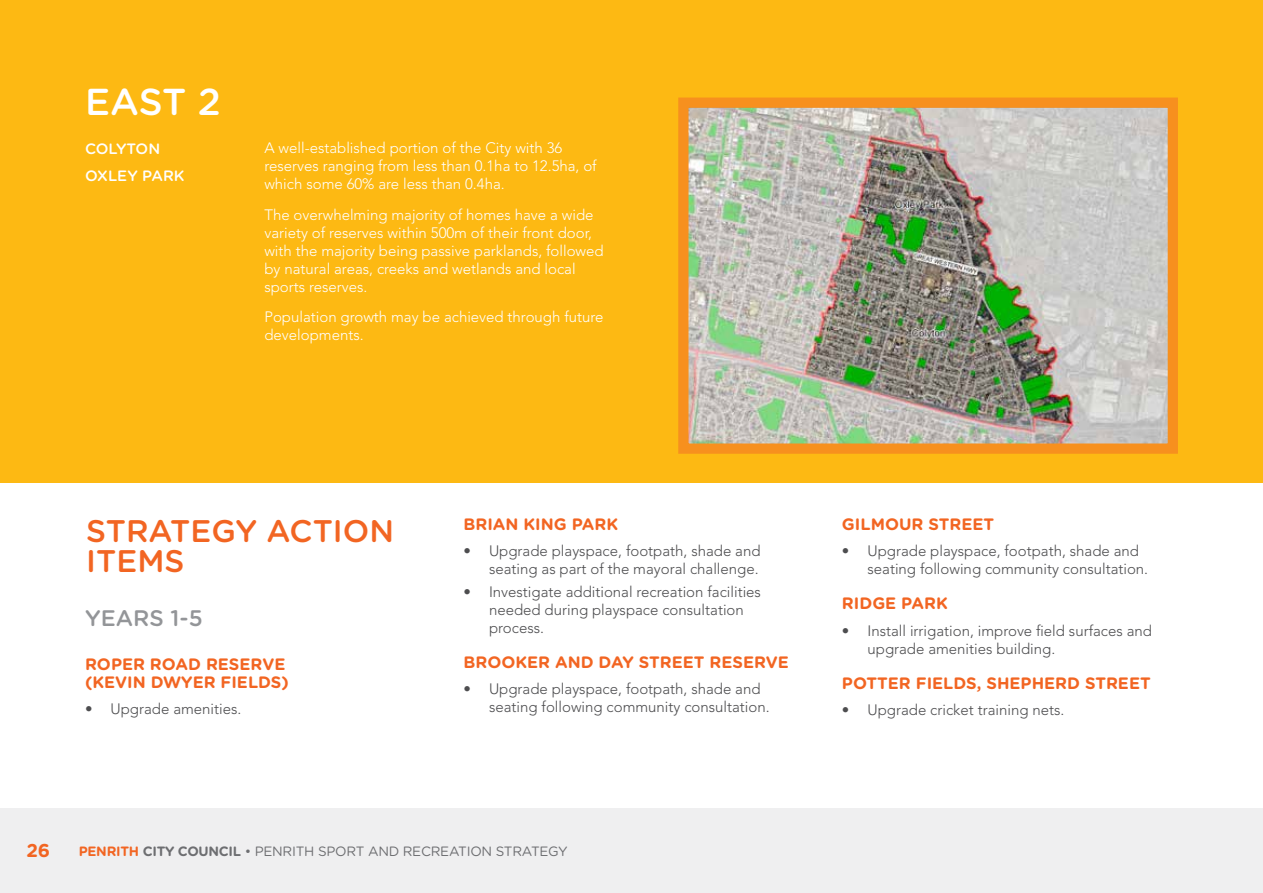
<style>
.page{position:relative;width:1263px;height:893px;background:#fff}
.page>*{position:absolute;margin:0;border:0;box-sizing:border-box;transform-origin:0 0}
.t1{font:500 37.5px "Gotham Rounded";color:#fff}
.Header_2{font:500 31.2px/30px "Gotham Rounded";color:#f26522}
.Header_2-2{font:500 22.5px "Gotham Rounded";color:#939598}
.t2{font:700 18.6px "Gotham Rounded";color:#f26522}
.Strategy_Headers{font:700 16.5px/18px "Gotham Rounded";color:#f26522}
.t3{font:300 15px/18px "Avenir LT Std";color:#4d4d4f}
.Header_2-3{font:300 15px/18px "Avenir LT Std";color:#fff}
.Header_2-4{font:500 15px "Gotham Rounded";color:#fff}
.t4{font:13.5px "Gotham Rounded";letter-spacing:-.02em;color:#6d6e71}
.s1{font-weight:700;color:#f26522}
.s2{font-weight:700}
</style>
<div class="page">
<div style="left:0;top:808px;width:1263px;height:85px;background:#efeff0"></div>
<div style="left:0;top:0;width:1263px;height:483px;background:#fdb913"></div>
<img style="left:689px;top:109px;width:478px;height:334px">
<div style="left:678px;top:98px;width:500px;height:356px;border:10px solid #f7901e"></div>
<p class="t1" style="left:85px;top:75px;width:137px">EAST 2</p>
<p class="Header_2-4" style="left:85px;top:138px;width:77px">COLYTON</p>
<p class="Header_2-4" style="left:85px;top:165px;width:101px">OXLEY PARK</p>
<p class="Header_2-3" style="left:264px;top:139px;width:334px">A well-established portion of the City with 36 reserves ranging from less than 0.1ha to 12.5ha, of which some 60% are less than 0.4ha.</p>
<p class="Header_2-3" style="left:264px;top:205px;width:341px">The overwhelming majority of homes have a wide variety of reserves within 500m of their front door, with the majority being passive parklands, followed by natural areas, creeks and wetlands and local sports reserves.</p>
<p class="Header_2-3" style="left:264px;top:308px;width:341px">Population growth may be achieved through future developments.</p>
<p class="Header_2" style="left:86px;top:514px;width:309px">STRATEGY ACTION<br>ITEMS</p>
<p class="Header_2-2" style="left:85px;top:602px;width:119px">YEARS 1-5</p>
<p class="Strategy_Headers" style="left:85px;top:654px;width:205px">ROPER ROAD RESERVE (KEVIN DWYER FIELDS)</p>
<p class="t3" style="left:85px;top:700px;width:158px">• Upgrade amenities.</p>
<p class="Strategy_Headers" style="left:463px;top:514px;width:156px">BRIAN KING PARK</p>
<p class="t3" style="left:463px;top:542px;width:299px;text-align:right">• Upgrade playspace, footpath, shade and seating as part of the mayoral challenge.</p>
<p class="t3" style="left:489px;top:582px;width:273px;text-indent:-26px">• Investigate additional recreation facilities needed during playspace consultation process.</p>
<p class="Strategy_Headers" style="left:463px;top:652px;width:327px">BROOKER AND DAY STREET RESERVE</p>
<p class="t3" style="left:489px;top:680px;width:282px;text-indent:-26px">• Upgrade playspace, footpath, shade and seating following community consultation.</p>
<p class="t2" style="left:27px;top:837px;width:25px">26</p>
<p class="t4" style="left:79px;top:841px;width:490px"><span class="s1">PENRITH</span> <span class="s2">CITY COUNCIL</span> • PENRITH SPORT AND RECREATION STRATEGY</p>
<p class="Strategy_Headers" style="left:842px;top:514px;width:154px">GILMOUR STREET</p>
<p class="t3" style="left:867px;top:542px;width:282px;text-indent:-26px">• Upgrade playspace, footpath, shade and seating following community consultation.</p>
<p class="Strategy_Headers" style="left:842px;top:594px;width:107px">RIDGE PARK</p>
<p class="t3" style="left:867px;top:622px;width:286px;text-indent:-26px">• Install irrigation, improve field surfaces and upgrade amenities building.</p>
<p class="Strategy_Headers" style="left:842px;top:673px;width:310px">POTTER FIELDS, SHEPHERD STREET</p>
<p class="t3" style="left:842px;top:701px;width:224px">• Upgrade cricket training nets.</p>
</div>
